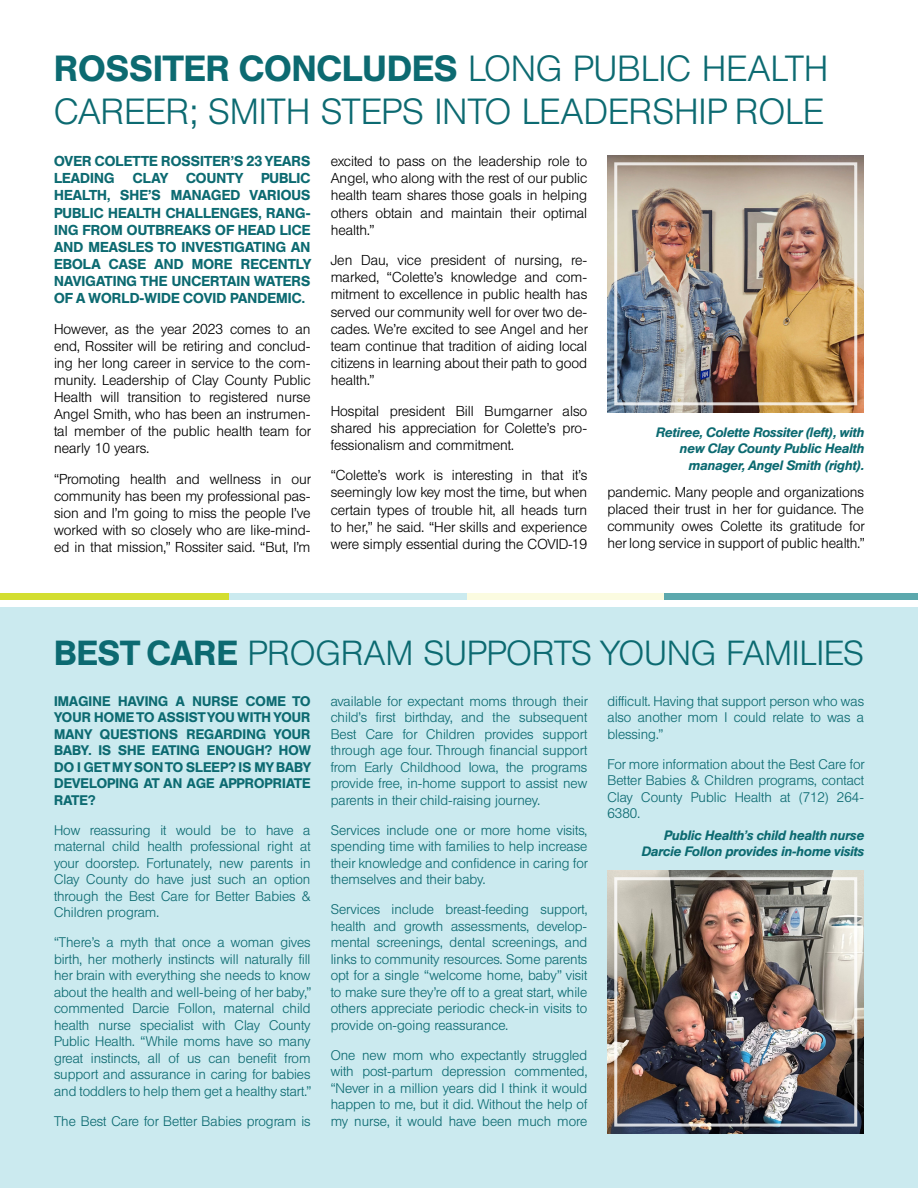
<style>
.page{position:relative;width:918px;height:1188px;background:#fff}
.page>*{position:absolute;margin:0;border:0;box-sizing:border-box;transform-origin:0 0}
.t1{font:300 36px/43.2px "Berthold Standard BQ";letter-spacing:.01em;color:#0c6a71}
.t2{font:300 34.5px "Berthold Standard BQ";letter-spacing:.01em;color:#0c6a71}
.t3{font:300 14.25px/17.1px "Berthold Standard BQ";color:#000;text-align:justify}
.t4{font:500 14.25px/17.1px "Berthold Standard BQ";letter-spacing:.01em;color:#0c6a71}
.t5{font:300 13.8px/16.5px "Berthold Standard BQ";color:#0c6a71;text-align:justify}
.t6{font:500 13.8px/16.5px "Berthold Standard BQ";letter-spacing:.01em;color:#0c6a71;text-align:justify}
.t7{font:italic 500 13.5px/16.2px "Berthold Standard BQ";color:#0c6a71;text-align:right}
.s1{font-weight:500}
</style>
<div class="page">
<hr style="left:917px;top:0;width:1px;height:1188px;background:#0c6a71">
<div style="left:0;top:608px;width:918px;height:580px;background:#cbeaef"></div>
<div style="left:664px;top:593px;width:254px;height:7px;background:#5ca8ad"></div>
<div style="left:467px;top:593px;width:197px;height:7px;background:#fbfbe0"></div>
<div style="left:228px;top:593px;width:239px;height:7px;background:#cbeaef"></div>
<div style="left:0;top:593px;width:228px;height:7px;background:#d3de30"></div>
<img style="left:608px;top:156px;width:256px;height:256px">
<div style="left:614px;top:162px;width:243px;height:243px;border:3px solid #fff"></div>
<img style="left:608px;top:870px;width:256px;height:264px">
<div style="left:614px;top:877px;width:243px;height:250px;border:3px solid #fff"></div>
<p class="t1" style="left:54px;top:47px;width:776px"><span class="s1">ROSSITER CONCLUDES</span> LONG PUBLIC HEALTH<br>CAREER; SMITH STEPS INTO LEADERSHIP ROLE</p>
<p class="t4" style="left:54px;top:153px;width:258px">OVER COLETTE ROSSITER’S 23 YEARS<br>LEADING</p>
<p class="t3" style="left:331px;top:153px;width:258px">excited to pass on the leadership role to Angel, who along with the rest of our public health team shares those goals in helping others obtain and maintain their optimal health.”</p>
<p class="t3" style="left:331px;top:252px;width:259px">Jen Dau, vice president of nursing, re&shy;marked, “Colette’s knowledge and com&shy;mitment to excellence in public health has served our community well for over two de&shy;cades. We’re excited to see Angel and her team continue that tradition of aiding local citizens in learning about their path to good health.”</p>
<p class="t3" style="left:331px;top:402px;width:258px">Hospital president Bill Bumgarner also shared his appreciation for Colette’s pro&shy;fessionalism and commitment.</p>
<p class="t3" style="left:331px;top:467px;width:258px">“Colette’s work is interesting in that it’s seemingly low key most the time, but when certain types of trouble hit, all heads turn to her,” he said. “Her skills and experience were simply essential during the COVID-19</p>
<p class="t4" style="left:54px;top:170px;width:259px;text-align:justify;text-indent:79px">CLAY COUNTY PUBLIC HEALTH, SHE’S MANAGED VARIOUS PUBLIC HEALTH CHALLENGES, RANG-ING FROM OUTBREAKS OF HEAD LICE AND MEASLES TO INVESTIGATING AN EBOLA CASE AND MORE RECENTLY NAVIGATING THE UNCERTAIN WATERS OF A WORLD-WIDE COVID PANDEMIC.</p>
<p class="t3" style="left:54px;top:320px;width:259px">However, as the year 2023 comes to an end, Rossiter will be retiring and conclud&shy;ing her long career in service to the com&shy;munity. Leadership of Clay County Public Health will transition to registered nurse Angel Smith, who has been an instrumen&shy;tal member of the public health team for nearly 10 years.</p>
<p class="t3" style="left:54px;top:471px;width:259px">“Promoting health and wellness in our community has been my professional pas&shy;sion and I’m going to miss the people I’ve worked with so closely who are like-mind&shy;ed in that mission,” Rossiter said. “But, I’m</p>
<p class="t7" style="left:656px;top:425px;width:210px">Retiree, Colette Rossiter (left), with new Clay County Public Health manager, Angel Smith (right).</p>
<p class="t3" style="left:608px;top:484px;width:259px">pandemic. Many people and organizations placed their trust in her for guidance. The community owes Colette its gratitude for her long service in support of public health.”</p>
<p class="t2" style="left:54px;top:634px;width:811px"><span class="s1">BEST CARE</span> PROGRAM SUPPORTS YOUNG FAMILIES</p>
<p class="t6" style="left:54px;top:693px;width:259px">IMAGINE HAVING A NURSE COME TO YOUR HOME TO ASSIST YOU WITH YOUR MANY QUESTIONS REGARDING YOUR BABY. IS SHE EATING ENOUGH? HOW DO I GET MY SON TO SLEEP? IS MY BABY DEVELOPING AT AN AGE APPROPRIATE RATE?</p>
<p class="t5" style="left:54px;top:822px;width:258px">How reassuring it would be to have a maternal child health professional right at your doorstep. Fortunately, new parents in Clay County do have just such an option through the Best Care for Better Babies &amp; Children program.</p>
<p class="t5" style="left:54px;top:934px;width:259px">“There’s a myth that once a woman gives birth, her motherly instincts will naturally fill her brain with everything she needs to know about the health and well-being of her baby,” commented Darcie Follon, maternal child health nurse specialist with Clay County Public Health. “While moms have so many great instincts, all of us can benefit from support and assurance in caring for babies and toddlers to help them get a healthy start.”</p>
<p class="t5" style="left:54px;top:1113px;width:258px">The Best Care for Better Babies program is</p>
<p class="t5" style="left:331px;top:693px;width:259px">available for expectant moms through their child’s first birthday, and the subsequent Best Care for Children provides support through age four. Through financial support from Early Childhood Iowa, the programs provide free, in-home support to assist new parents in their child-raising journey.</p>
<p class="t5" style="left:331px;top:822px;width:259px">Services include one or more home visits, spending time with families to help increase their knowledge and confidence in caring for themselves and their baby.</p>
<p class="t5" style="left:331px;top:901px;width:258px">Services include breast-feeding support, health and growth assessments, develop&shy;mental screenings, dental screenings, and links to community resources. Some parents opt for a single “welcome home, baby” visit to make sure they’re off to a great start, while others appreciate periodic check-in visits to provide on-going reassurance.</p>
<p class="t5" style="left:331px;top:1047px;width:258px">One new mom who expectantly struggled with post-partum depression commented, “Never in a million years did I think it would happen to me, but it did. Without the help of my nurse, it would have been much more</p>
<p class="t5" style="left:608px;top:693px;width:258px">difficult. Having that support person who was also another mom I could relate to was a blessing.”</p>
<p class="t5" style="left:608px;top:756px;width:259px">For more information about the Best Care for Better Babies &amp; Children programs, contact Clay County Public Health at (712) 264- 6380.</p>
<p class="t7" style="left:641px;top:827px;width:224px">Public Health’s child health nurse<br>Darcie Follon provides in-home visits</p>
</div>
